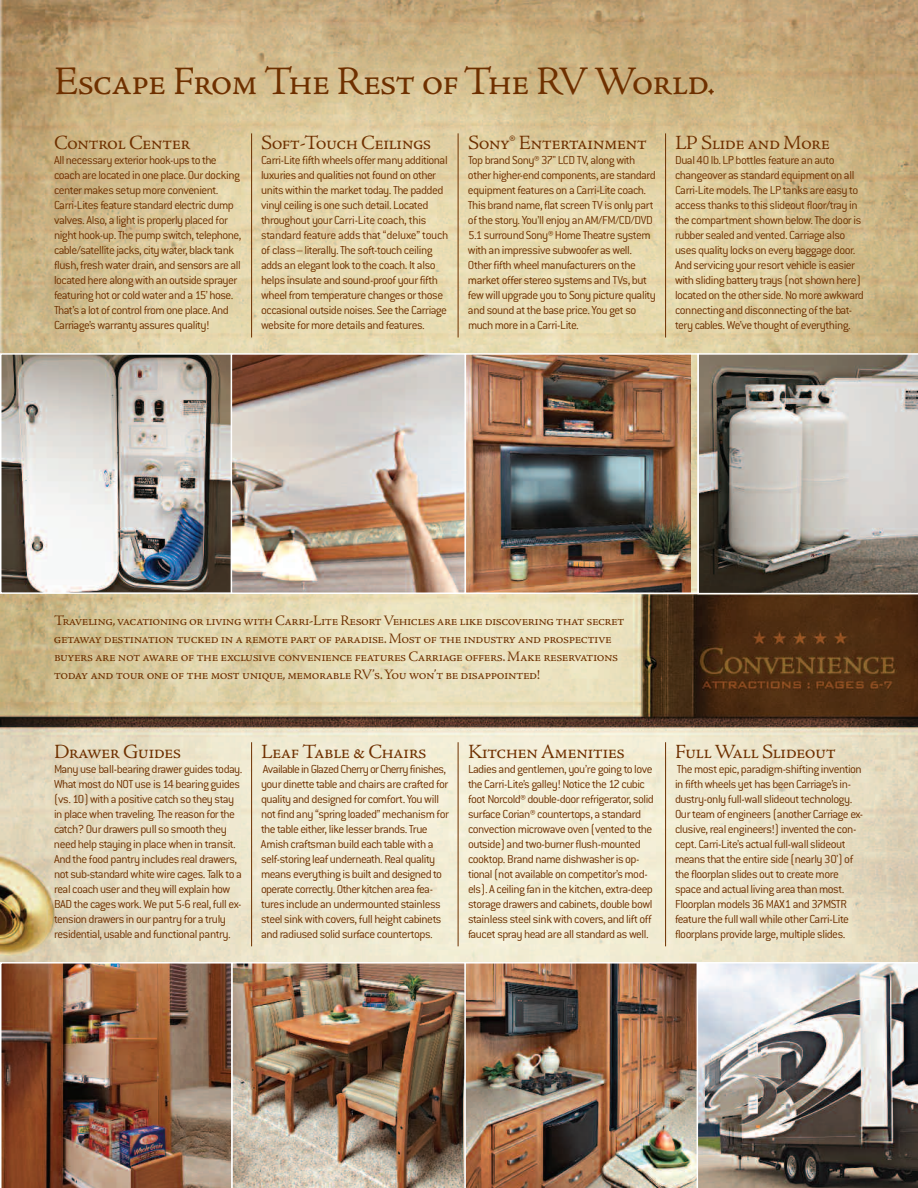
<style>
.page{position:relative;width:918px;height:1188px;background:#fff}
.page>*{position:absolute;margin:0;border:0;box-sizing:border-box;transform-origin:0 0}
.t1{font:42px "Adobe Jenson Regular SC";letter-spacing:-.03em;color:#6e3000}
.t2{font:21px "Adobe Jenson Regular SC";letter-spacing:-.03em;color:#6e3000}
.t3{font:15px/18px "Adobe Jenson Regular SC";letter-spacing:-.03em;color:#6e3000}
.t4{font:300 12.75px/15px "Conduit ITC";letter-spacing:-.04em;color:#6e3000}
</style>
<div class="page">
<img style="left:0;top:0;width:918px;height:962px">
<img style="left:3px;top:356px;width:688px;height:235px">
<div style="left:0;top:353px;width:233px;height:241px;border:2px solid #fff"></div>
<div style="left:231px;top:353px;width:235px;height:241px;border:2px solid #fff"></div>
<div style="left:465px;top:353px;width:234px;height:241px;border:2px solid #fff"></div>
<svg style="left:697px;top:353px;width:221px;height:241px;background:#a39f98"></svg>
<hr style="left:251px;top:133px;width:1px;height:205px;background:#6e3000">
<hr style="left:458px;top:133px;width:1px;height:205px;background:#6e3000">
<hr style="left:665px;top:133px;width:1px;height:205px;background:#6e3000">
<img style="left:1px;top:963px;width:230px;height:225px">
<img style="left:231px;top:963px;width:233px;height:225px">
<img style="left:464px;top:963px;width:233px;height:225px">
<img style="left:698px;top:963px;width:220px;height:225px">
<hr style="left:251px;top:742px;width:1px;height:204px;background:#6e3000">
<hr style="left:458px;top:742px;width:1px;height:204px;background:#6e3000">
<hr style="left:665px;top:742px;width:1px;height:204px;background:#6e3000">
<h1 class="t1" style="left:54px;top:67px;width:663px">Escape From The Rest ofThe RV World.</h1>
<h2 class="t2" style="left:54px;top:136px;width:138px">Control Center</h2>
<p class="t4" style="left:54px;top:154px;width:189px">All necessary exterior hook-ups to the coach are located in one place. Our docking center makes setup more convenient.<br>Carri-Lites feature standard electric dump valves. Also, a light is properly placed for night hook-up. The pump switch, telephone, cable/satellite jacks, city water, black tank flush,freshwater drain, and sensors are all located here along with an outside sprayer featuring hot or cold water and a 15’ hose.<br>That’s a lot of control from one place. And Carriage’s warranty assures quality!</p>
<h2 class="t2" style="left:261px;top:136px;width:172px">Soft-Touch Ceilings</h2>
<p class="t4" style="left:261px;top:154px;width:189px">Carri-Lite fifthwheels offermany additional luxuries and qualities not found on other units within the market today. The padded vinyl ceiling is one such detail. Located throughout your Carri-Lite coach, this standard feature adds that “deluxe” touch of class–literally.The soft-touch ceiling adds an elegant look to the coach. It also helps insulate and sound-proof your fifth wheel from temperature changes or those occasional outside noises. See the Carriage website for more details and features.</p>
<h2 class="t2" style="left:468px;top:136px;width:181px">Sony® Entertainment</h2>
<p class="t4" style="left:468px;top:154px;width:189px">Top brand Sony®37" LCDTV, alongwith other higher-end components, are standard equipment features on a Carri-Lite coach.<br>This brandname,flat screenTV is only part ofthe story. You’ll enjoy anAM/FM/CD/DVD 5.1 surround Sony® Home Theatre system with an impressive subwoofer as well.<br>Other fifth wheel manufacturers on the market offer stereo systems and TVs, but few will upgrade you to Sony picture quality and sound at the base price. You get so muchmore ina Carri-Lite.</p>
<h2 class="t2" style="left:675px;top:136px;width:157px">LP Slide and More</h2>
<p class="t4" style="left:675px;top:154px;width:191px">Dual40lb. LP bottles feature anauto changeover as standard equipment on all Carri-Litemodels.The LP tanks are easy to access thanks to this slideoutfloor/tray in the compartment shown below. The door is rubber sealed and vented. Carriage also uses quality locks on every baggage door.<br>And servicing your resort vehicle is easier with sliding battery trays (not shown here) located on the other side. No more awkward connecting and disconnecting of the bat&shy;tery cables. We’ve thought of everything.</p>
<p class="t3" style="left:54px;top:613px;width:572px">Traveling,vacationing or living with Carri-Lite ResortVehicles are like discovering that secret getaway destination tucked in a remote part of paradise.Most of the industry and prospective buyers are not aware of the exclusive convenience features Carriage offers.Make reservations today and tour one of the most unique,memorable RV’s.You won’t be disappointed!</p>
<h2 class="t2" style="left:54px;top:745px;width:129px">Drawer Guides</h2>
<p class="t4" style="left:54px;top:763px;width:190px">Many use ball-bearing drawer guides today.<br>What most do NOT use is 14bearing guides (vs. 10) with a positive catch so they stay in place when traveling. The reason for the catch? Our drawers pull so smooth they need help staying in place when in transit.<br>And the food pantry includes real drawers, not sub-standard whitewire cages. Talk to a real coach user and they will explain how BADthe cageswork.We put5-6real,full ex&shy;tensiondrawers inour pantry for a truly residential, usable and functional pantry.</p>
<h2 class="t2" style="left:261px;top:745px;width:167px">Leaf Table &amp; Chairs</h2>
<p class="t4" style="left:261px;top:763px;width:189px">AvailableinGlazedCherryorCherryfinishes, your dinette table and chairs are crafted for quality and designed for comfort. Youwill notfind any “spring loaded”mechanismfor the table either, like lesser brands. True Amishcraftsmanbuild eachtablewitha self-storing leaf underneath. Real quality means everything is built and designedto operatecorrectly.Otherkitchen area fea&shy;tures include anundermounted stainless steel sink with covers, full height cabinets and radiused solid surface countertops.</p>
<h2 class="t2" style="left:468px;top:745px;width:158px">Kitchen Amenities</h2>
<p class="t4" style="left:468px;top:763px;width:187px">Ladies and gentlemen, you’re going to love the Carri-Lite’s galley! Notice the 12 cubic foot Norcold® double-door refrigerator, solid surface Corian® countertops, a standard convection microwave oven (vented to the outside) and two-burner flush-mounted cooktop.Brandname dishwasheris op&shy;tional (not available on competitor’s mod&shy;els). A ceiling faninthe kitchen, extra-deep storage drawers and cabinets, double bowl stainless steel sinkwith covers, and lift off faucet spray head are all standard as well.</p>
<h2 class="t2" style="left:675px;top:745px;width:163px">Full Wall Slideout</h2>
<p class="t4" style="left:675px;top:763px;width:190px">The most epic, paradigm-shifting invention infifthwheels yet has beenCarriage’s in&shy;dustry-only full-wall slideouttechnology.<br>Our team of engineers (another Carriage ex&shy;clusive, real engineers!) invented the con&shy;cept. Carri-Lite’s actualfull-wall slideout means thatthe entire side (nearly30') of the floorplan slides out to create more space and actual living area thanmost.<br>Floorplan models 36MAX1and37MSTR feature the fullwallwhile other Carri-Lite floorplans provide large, multiple slides.</p>
</div>
